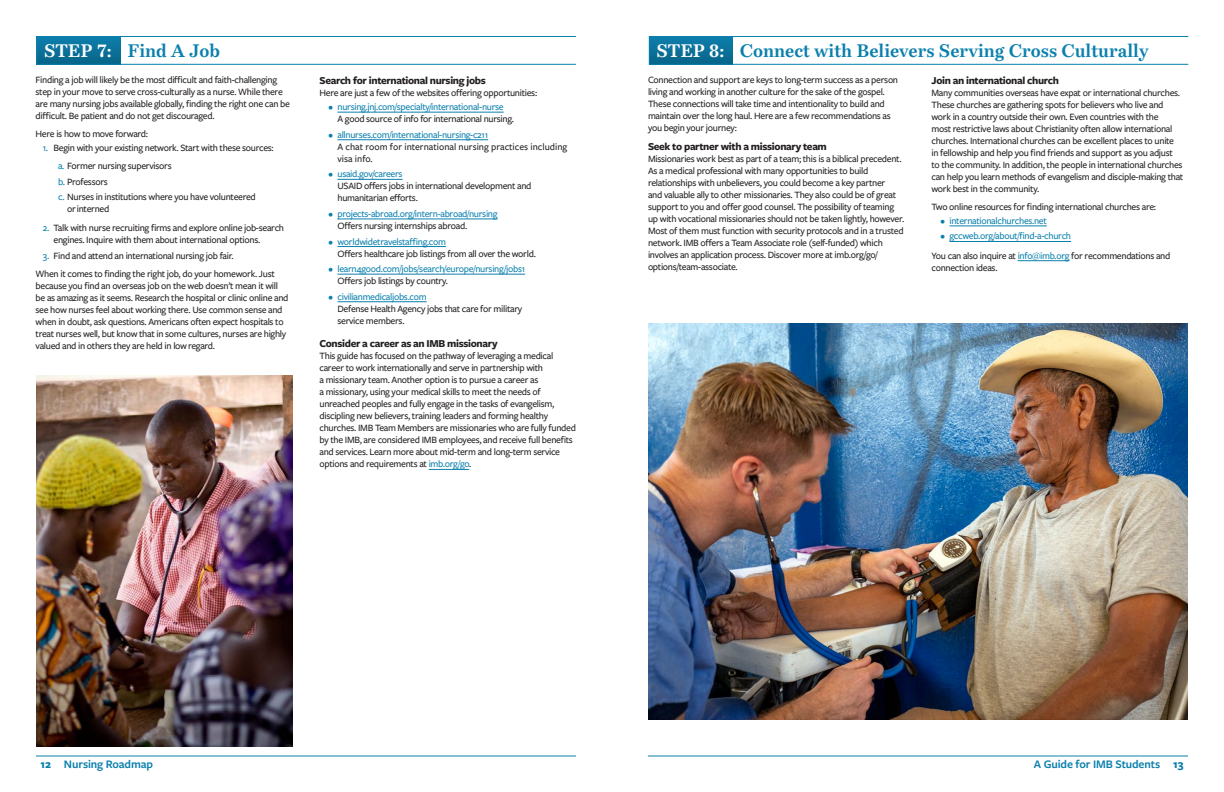
<style>
.page{position:relative;width:1224px;height:792px;background:#fff}
.page>*{position:absolute;margin:0;border:0;box-sizing:border-box;transform-origin:0 0}
.level_1_page_headers{font:700 18px "Bressay";color:#0b80ad}
.STEPS{font:700 18px "Bressay";color:#fff}
.t1{font:600 12px "Freight Sans Pro";letter-spacing:-.01em;color:#0b80ad}
.black_subhead{font:700 11px "Freight Sans Pro";letter-spacing:-.03em;color:#231f20}
.body_copy{font:500 10px/12px "Freight Sans Pro";letter-spacing:-.03em;color:#231f20}
.t2{font:500 10px/12px "Freight Sans Pro";letter-spacing:-.03em;color:#0b80ad}
.body_copy-2{font:500 10px/12px "Freight Sans Pro";color:#231f20}
.s1{color:#231f20}
.s2{color:#0b80ad}
.s3{font-weight:700}
</style>
<div class="page">
<hr style="left:36px;top:756px;width:540px;height:1px;background:#0b80ad">
<hr style="left:648px;top:756px;width:540px;height:1px;background:#0b80ad">
<div style="left:37px;top:36px;width:83px;height:28px;background:linear-gradient(to bottom,#0d7fad,#08658a)"></div>
<hr style="left:120px;top:36px;width:456px;height:1px;background:#0b80ad">
<hr style="left:120px;top:64px;width:456px;height:1px;background:#0b80ad">
<hr style="left:36px;top:36px;width:84px;height:1px;background:#0b80ad">
<svg style="left:36px;top:37px;width:1px;height:27px"></svg>
<hr style="left:36px;top:64px;width:84px;height:1px;background:#0b80ad">
<div style="left:649px;top:36px;width:84px;height:28px;background:linear-gradient(to bottom,#0d7fad,#08658a)"></div>
<hr style="left:733px;top:36px;width:455px;height:1px;background:#0b80ad">
<hr style="left:733px;top:64px;width:455px;height:1px;background:#0b80ad">
<hr style="left:649px;top:36px;width:84px;height:1px;background:#0b80ad">
<svg style="left:649px;top:37px;width:1px;height:27px"></svg>
<hr style="left:649px;top:64px;width:84px;height:1px;background:#0b80ad">
<hr style="left:338px;top:112px;width:166px;height:1px;background:#0b80ad">
<hr style="left:338px;top:139px;width:150px;height:1px;background:#0b80ad">
<hr style="left:338px;top:179px;width:65px;height:1px;background:#0b80ad">
<hr style="left:338px;top:219px;width:160px;height:1px;background:#0b80ad">
<hr style="left:338px;top:246px;width:108px;height:1px;background:#0b80ad">
<hr style="left:338px;top:274px;width:187px;height:1px;background:#0b80ad">
<hr style="left:338px;top:301px;width:89px;height:1px;background:#0b80ad">
<hr style="left:429px;top:469px;width:40px;height:1px;background:#0b80ad">
<hr style="left:950px;top:226px;width:97px;height:1px;background:#0b80ad">
<hr style="left:950px;top:241px;width:121px;height:1px;background:#0b80ad">
<hr style="left:1018px;top:260px;width:51px;height:1px;background:#0b80ad">
<img style="left:648px;top:323px;width:540px;height:396px">
<img style="left:36px;top:376px;width:256px;height:371px">
<p class="STEPS" style="left:44px;top:40px;width:69px">STEP 7:</p>
<p class="level_1_page_headers" style="left:127px;top:40px;width:94px">Find A Job</p>
<p class="STEPS" style="left:657px;top:40px;width:69px">STEP 8:</p>
<p class="level_1_page_headers" style="left:740px;top:40px;width:410px">Connect with Believers Serving Cross Culturally</p>
<p class="black_subhead" style="left:320px;top:73px;width:168px">Search for international nursing jobs</p>
<p class="body_copy" style="left:320px;top:86px;width:219px">Here are just a few of the websites offering opportunities:</p>
<p class="t2" style="left:338px;top:101px;width:178px;text-indent:-9px">• nursing.jnj.com/specialty/international-nurse<br><span class="s1">A good source of info for international nursing.</span></p>
<p class="body_copy-2" style="left:338px;top:128px;width:231px;text-indent:-9px"><span class="s2">• allnurses.com/international-nursing-c211<br></span>A chat room for international nursing practices including visa info.</p>
<p class="body_copy" style="left:338px;top:168px;width:196px;text-indent:-9px"><span class="s2">• usaid.gov/careers<br></span>USAID offers jobs in international development and humanitarian efforts.</p>
<p class="t2" style="left:338px;top:207px;width:162px;text-indent:-9px">• projects-abroad.org/intern-abroad/nursing<br><span class="s1">Offers nursing internships abroad.</span></p>
<p class="body_copy" style="left:338px;top:235px;width:200px;text-indent:-9px"><span class="s2">• worldwidetravelstaffing.com<br></span>Offers healthcare job listings from all over the world.</p>
<p class="t2" style="left:338px;top:263px;width:189px;text-indent:-9px">• learn4good.com/jobs/search/europe/nursing/jobs1<br><span class="s1">Offers job listings by country.</span></p>
<p class="body_copy" style="left:338px;top:290px;width:186px;text-indent:-9px"><span class="s2">• civilianmedicaljobs.com<br></span>Defense Health Agency jobs that care for military service members.</p>
<p class="black_subhead" style="left:320px;top:336px;width:180px">Consider a career as an IMB missionary</p>
<p class="body_copy" style="left:320px;top:350px;width:258px">This guide has focused on the pathway of leveraging a medical career to work internationally and serve in partnership with<br>a missionary team. Another option is to pursue a career as<br>a missionary, using your medical skills to meet the needs of unreached peoples and fully engage in the tasks of evangelism, discipling new believers, training leaders and forming healthy churches. IMB Team Members are missionaries who are fully funded by the IMB, are considered IMB employees, and receive full benefits and services. Learn more about mid-term and long-term service options and requirements at <span class="s2">imb.org/go</span>.</p>
<p class="black_subhead" style="left:932px;top:73px;width:129px">Join an international church</p>
<p class="body_copy" style="left:932px;top:86px;width:253px">Many communities overseas have expat or international churches.<br>These churches are gathering spots for believers who live and work in a country outside their own. Even countries with the<br>most restrictive laws about Christianity often allow international churches. International churches can be excellent places to unite in fellowship and help you find friends and support as you adjust to the community. In addition, the people in international churches can help you learn methods of evangelism and disciple-making that work best in the community.</p>
<p class="body_copy" style="left:932px;top:200px;width:226px">Two online resources for finding international churches are:</p>
<p class="t2" style="left:940px;top:214px;width:108px">• internationalchurches.net</p>
<p class="t2" style="left:941px;top:230px;width:132px">• gccweb.org/about/find-a-church</p>
<p class="body_copy" style="left:932px;top:249px;width:240px">You can also inquire at <span class="s2">info@imb.org</span> for recommendations and connection ideas.</p>
<p class="body_copy" style="left:36px;top:74px;width:256px">Finding a job will likely be the most difficult and faith-challenging step in your move to serve cross-culturally as a nurse. While there are many nursing jobs available globally, finding the right one can be difficult. Be patient and do not get discouraged.</p>
<p class="body_copy" style="left:36px;top:127px;width:114px">Here is how to move forward:</p>
<p class="body_copy" style="left:43px;top:142px;width:233px"><span class="s2">1.</span> Begin with your existing network. Start with these sources:</p>
<p class="body_copy" style="left:58px;top:159px;width:115px"><span class="s2">a.</span> Former nursing supervisors</p>
<p class="body_copy" style="left:58px;top:175px;width:51px"><span class="s2">b.</span> Professors</p>
<p class="body_copy" style="left:67px;top:191px;width:190px;text-indent:-9px"><span class="s2">c.</span> Nurses in institutions where you have volunteered or interned</p>
<p class="body_copy" style="left:54px;top:222px;width:232px;text-indent:-11px"><span class="s2">2.</span> Talk with nurse recruiting firms and explore online job-search engines. Inquire with them about international options.</p>
<p class="body_copy" style="left:43px;top:249px;width:193px"><span class="s2">3.</span> Find and attend an international nursing job fair.</p>
<p class="body_copy" style="left:36px;top:267px;width:254px">When it comes to finding the right job, do your homework. Just because you find an overseas job on the web doesn’t mean it will be as amazing as it seems. Research the hospital or clinic online and see how nurses feel about working there. Use common sense and when in doubt, ask questions. Americans often expect hospitals to treat nurses well, but know that in some cultures, nurses are highly valued and in others they are held in low regard.</p>
<p class="body_copy" style="left:648px;top:74px;width:252px">Connection and support are keys to long-term success as a person living and working in another culture for the sake of the gospel.<br>These connections will take time and intentionality to build and maintain over the long haul. Here are a few recommendations as you begin your journey:</p>
<p class="black_subhead" style="left:648px;top:139px;width:180px">Seek to partner with a missionary team</p>
<p class="body_copy" style="left:648px;top:152px;width:258px">Missionaries work best as part of a team; this is a biblical precedent.<br>As a medical professional with many opportunities to build relationships with unbelievers, you could become a key partner<br>and valuable ally to other missionaries. They also could be of great support to you and offer good counsel. The possibility of teaming up with vocational missionaries should not be taken lightly, however.<br>Most of them must function with security protocols and in a trusted network. IMB offers a Team Associate role (self-funded) which involves an application process. Discover more at imb.org/go/ options/team-associate.</p>
<p class="t1" style="left:40px;top:756px;width:114px"><span class="s3">12</span> Nursing Roadmap</p>
<p class="t1" style="left:1034px;top:756px;width:151px">A Guide for IMB Students <span class="s3">13</span></p>
</div>
